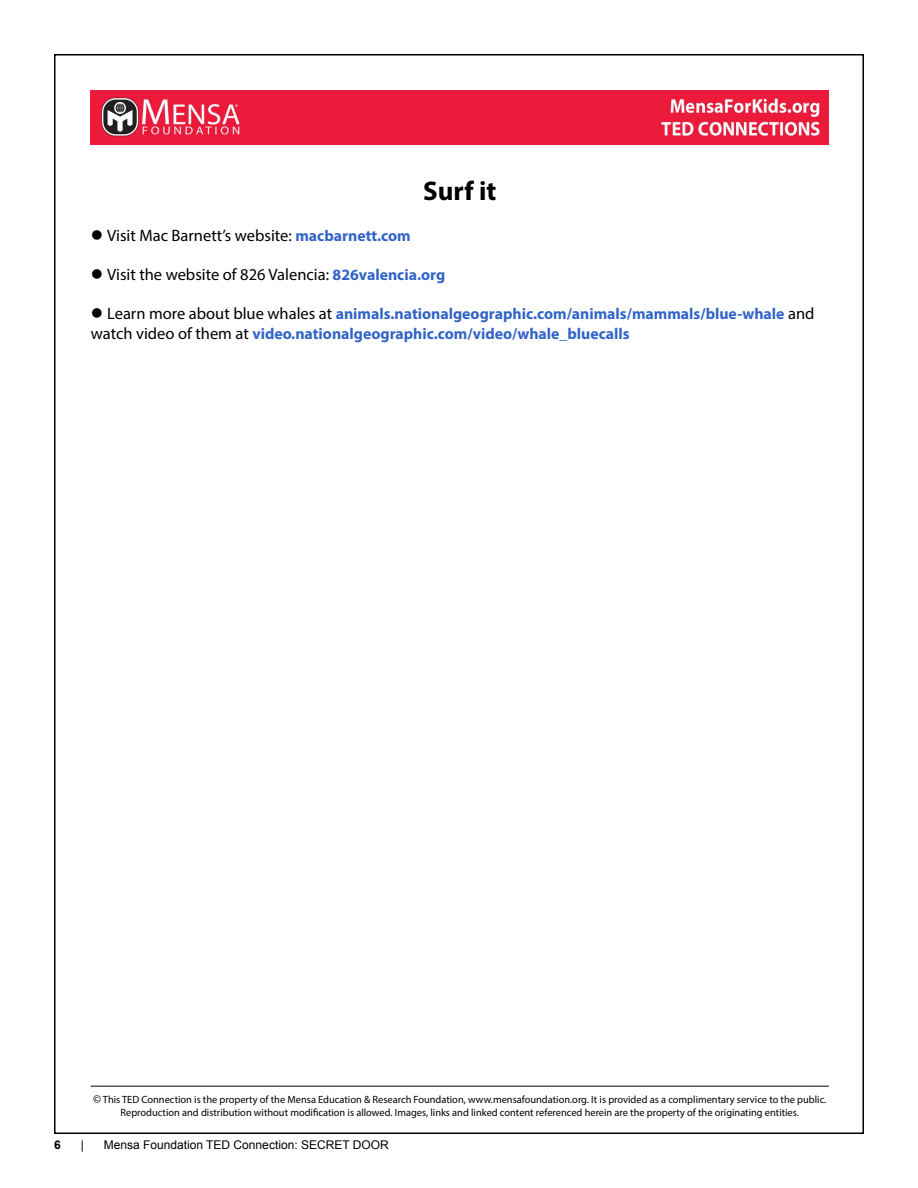
<style>
.page{position:relative;width:918px;height:1188px;background:#fff}
.page>*{position:absolute;margin:0;border:0;box-sizing:border-box;transform-origin:0 0}
.t1{font:700 27px "Myriad Pro";color:#000}
.t2{font:16.5px "Myriad Pro";color:#000}
.t3{font:700 15.75px/19.5px "Myriad Pro";color:#3264c8}
.t4{font:12px "Arial";color:#000}
.t5{font:700 12px "Arial";color:#000}
.t6{font:10.5px/13.5px "Myriad Pro";color:#000;text-align:center}
.s1{font-weight:700;font-size:15.75px;color:#3264c8}
.s2{color:#000}
.s3{font-weight:400;font-size:16.5px;color:#000}
.s4{font-size:12px}
</style>
<div class="page">
<hr style="left:91px;top:1086px;width:738px;height:1px;background:#000">
<img style="left:91px;top:91px;width:738px;height:54px">
<h1 class="t1" style="left:423px;top:174px;width:75px">Surf it</h1>
<h2 class="t2" style="left:91px;top:226px;width:322px">● Visit Mac Barnett’s website: <span class="s1">macbarnett.com</span></h2>
<h2 class="t2" style="left:91px;top:265px;width:356px">● Visit the website of 826 Valencia: <span class="s1">826valencia.org</span></h2>
<h3 class="t3" style="left:91px;top:304px;width:725px"><span class="s2">●</span> <span class="s3">Learn more about blue whales at</span> animals.nationalgeographic.com/animals/mammals/blue-whale <span class="s3">and watch video of them at</span> video.nationalgeographic.com/video/whale_bluecalls</h3>
<p class="t6" style="left:93px;top:1093px;width:735px"><span class="s4">©</span> This TED Connection is the property of the Mensa Education &amp; Research Foundation, www.mensafoundation.org. It is provided as a complimentary service to the public.<br>Reproduction and distribution without modification is allowed. Images, links and linked content referenced herein are the property of the originating entities.</p>
<p class="t5" style="left:54px;top:1136px;width:8px">6</p>
<p class="t4" style="left:81px;top:1136px;width:5px">|</p>
<p class="t4" style="left:104px;top:1136px;width:286px">Mensa Foundation TED Connection: SECRET DOOR</p>
</div>
